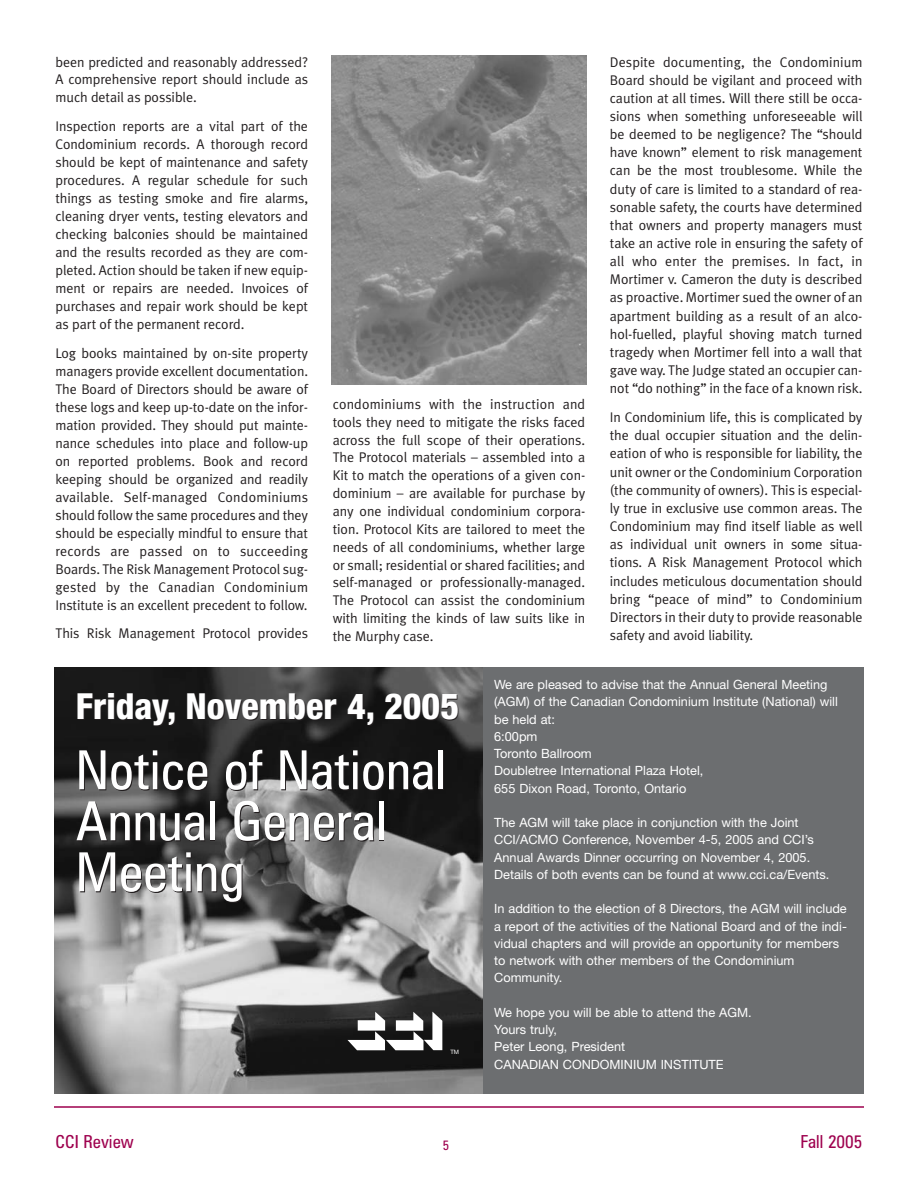
<style>
.page{position:relative;width:918px;height:1188px;background:#fff}
.page>*{position:absolute;margin:0;border:0;box-sizing:border-box;transform-origin:0 0}
.t1{font:condensed 54px/51px "Zurich BT";color:#fff}
.t2{font:800 condensed 36px "Helvetica Neue";color:#fff}
.t3{font:condensed 18px "Zurich BT";color:#9e004e}
.t4{font:14.1px/18.1px "Meta Plus Normal";letter-spacing:-.005em;color:#231f20;text-align:justify}
.t5{font:condensed 13.5px "Zurich BT";color:#9e004e}
.t6{font:12.75px/17.2px "Helvetica Neue";color:#fff}
.t7{font:6px "Helvetica Neue";color:#fff}
</style>
<div class="page">
<div style="left:480px;top:667px;width:384px;height:427px;background:#6c6e70"></div>
<hr style="left:54px;top:1106px;width:810px;height:2px;background:#9e004e">
<img style="left:331px;top:56px;width:256px;height:329px">
<img style="left:54px;top:667px;width:428px;height:427px">
<svg style="left:347px;top:1012px;width:95px;height:38px"></svg>
<p class="t4" style="left:610px;top:54px;width:254px">Despite documenting, the Condominium Board should be vigilant and proceed with caution at all times. Will there still be occa&shy;sions when something unforeseeable will be deemed to be negligence? The “should have known” element to risk management can be the most troublesome. While the duty of care is limited to a standard of rea&shy;sonable safety, the courts have determined that owners and property managers must take an active role in ensuring the safety of all who enter the premises. In fact, in Mortimer v. Cameron the duty is described as proactive. Mortimer sued the owner of an apartment building as a result of an alco&shy;hol-fuelled, playful shoving match turned tragedy when Mortimer fell into a wall that gave way. The Judge stated an occupier can&shy;not “do nothing” in the face of a known risk.</p>
<p class="t4" style="left:610px;top:410px;width:254px">In Condominium life, this is complicated by the dual occupier situation and the delin&shy;eation of who is responsible for liability, the unit owner or the Condominium Corporation (the community of owners). This is especial&shy;ly true in exclusive use common areas. The Condominium may find itself liable as well as individual unit owners in some situa&shy;tions. A Risk Management Protocol which includes meticulous documentation should bring “peace of mind” to Condominium Directors in their duty to provide reasonable safety and avoid liability.</p>
<p class="t6" style="left:494px;top:677px;width:345px">We are pleased to advise that the Annual General Meeting (AGM) of the Canadian Condominium Institute (National) will be held at:<br>6:00pm<br>Toronto Ballroom<br>Doubletree International Plaza Hotel,<br>655 Dixon Road, Toronto, Ontario</p>
<p class="t6" style="left:494px;top:815px;width:337px">The AGM will take place in conjunction with the Joint CCI/ACMO Conference, November 4-5, 2005 and CCI’s Annual Awards Dinner occurring on November 4, 2005.<br>Details of both events can be found at www.cci.ca/Events.</p>
<p class="t6" style="left:494px;top:902px;width:354px">In addition to the election of 8 Directors, the AGM will include a report of the activities of the National Board and of the indi&shy;vidual chapters and will provide an opportunity for members to network with other members of the Condominium Community.</p>
<p class="t6" style="left:494px;top:1005px;width:259px">We hope you will be able to attend the AGM.<br>Yours truly,<br>Peter Leong, President<br>CANADIAN CONDOMINIUM INSTITUTE</p>
<p class="t4" style="left:56px;top:54px;width:254px">been predicted and reasonably addressed?<br>A comprehensive report should include as much detail as possible.</p>
<p class="t4" style="left:56px;top:119px;width:254px">Inspection reports are a vital part of the Condominium records. A thorough record should be kept of maintenance and safety procedures. A regular schedule for such things as testing smoke and fire alarms, cleaning dryer vents, testing elevators and checking balconies should be maintained and the results recorded as they are com&shy;pleted. Action should be taken if new equip&shy;ment or repairs are needed. Invoices of purchases and repair work should be kept as part of the permanent record.</p>
<p class="t4" style="left:56px;top:345px;width:254px">Log books maintained by on-site property managers provide excellent documentation.<br>The Board of Directors should be aware of these logs and keep up-to-date on the infor&shy;mation provided. They should put mainte&shy;nance schedules into place and follow-up on reported problems. Book and record keeping should be organized and readily available. Self-managed Condominiums should follow the same procedures and they should be especially mindful to ensure that records are passed on to succeeding Boards. The Risk Management Protocol sug&shy;gested by the Canadian Condominium Institute is an excellent precedent to follow.</p>
<p class="t4" style="left:56px;top:626px;width:254px">This Risk Management Protocol provides</p>
<p class="t4" style="left:333px;top:397px;width:254px">condominiums with the instruction and tools they need to mitigate the risks faced across the full scope of their operations.<br>The Protocol materials – assembled into a Kit to match the operations of a given con&shy;dominium – are available for purchase by any one individual condominium corpora&shy;tion. Protocol Kits are tailored to meet the needs of all condominiums, whether large or small; residential or shared facilities; and self-managed or professionally-managed.<br>The Protocol can assist the condominium with limiting the kinds of law suits like in the Murphy case.</p>
<h2 class="t2" style="left:76px;top:693px;width:385px">Friday, November 4, 2005</h2>
<h1 class="t1" style="left:76px;top:751px;width:371px">Notice of National<br>Annual General<br>Meeting</h1>
<p class="t7" style="left:451px;top:1050px;width:10px">TM</p>
<p class="t3" style="left:56px;top:1136px;width:80px">CCI Review</p>
<p class="t5" style="left:443px;top:1140px;width:8px">5</p>
<p class="t3" style="left:801px;top:1136px;width:63px">Fall 2005</p>
</div>
